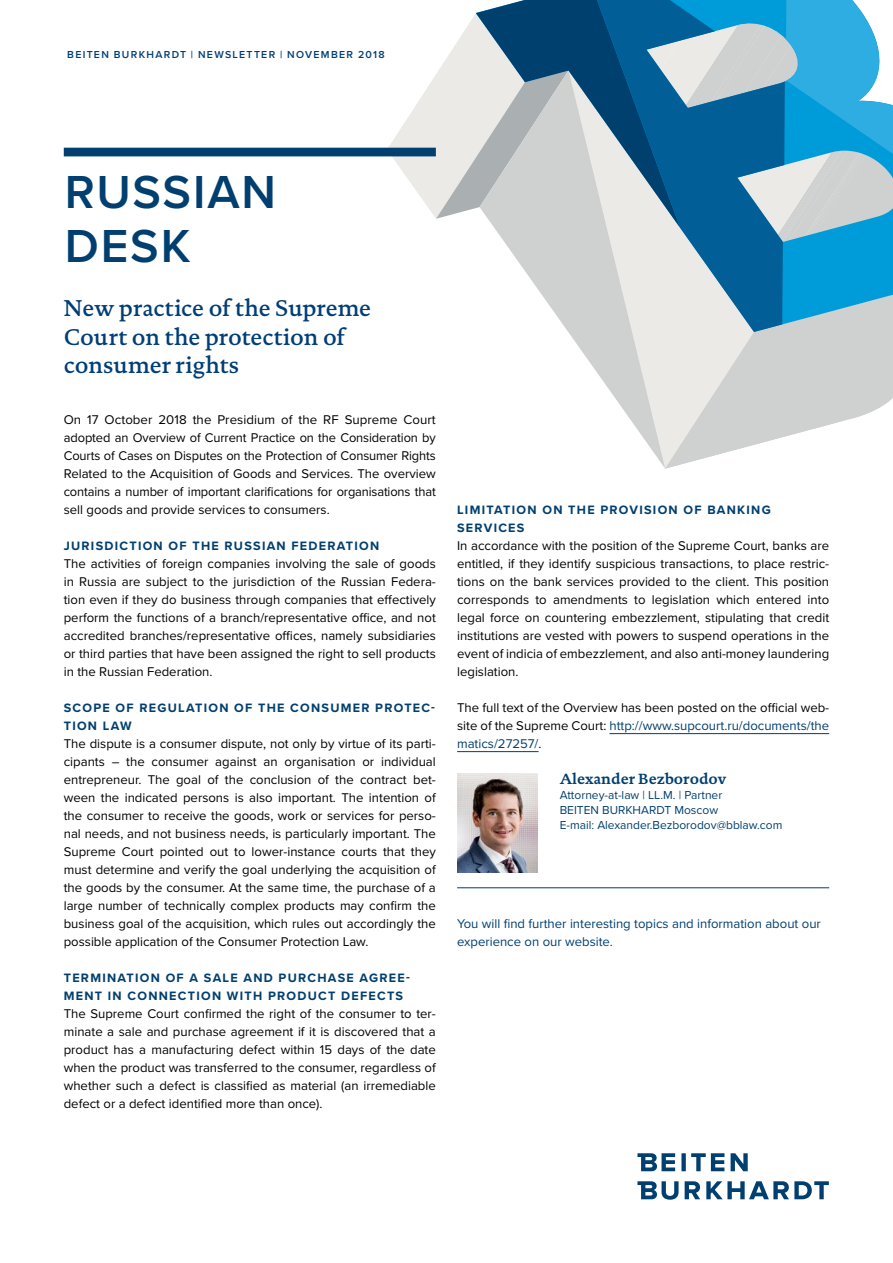
<style>
.page{position:relative;width:893px;height:1263px;background:#fff}
.page>*{position:absolute;margin:0;border:0;box-sizing:border-box;transform-origin:0 0}
.t1{font:600 48px/54px "Proxima Nova";letter-spacing:.04em;color:#003f6f}
.t2{font:500 23.25px/28.5px "DTL Documenta TOT";color:#003e77}
.t3{font:700 15px "DTL Documenta TOT";color:#003f6f}
.t4{font:13.2px/18px "Proxima Nova";color:#000;text-align:justify}
.t5{font:13.2px/18px "Proxima Nova";color:#003f6f}
.t6{font:700 12.6px/18px "Proxima Nova";letter-spacing:.1em;color:#003f6f}
.t7{font:12px/15px "Proxima Nova";color:#003f6f}
.t8{font:600 10.5px "Proxima Nova";letter-spacing:.125em;color:#003e77}
.s1{color:#003f6f}
</style>
<div class="page">
<svg style="left:387px;top:0;width:506px;height:469px"></svg>
<svg style="left:476px;top:0;width:115px;height:228px;background:#95a8b5"></svg>
<svg style="left:591px;top:0;width:194px;height:332px;background:#6598b6"></svg>
<svg style="left:637px;top:1153px;width:111px;height:18px"></svg>
<svg style="left:637px;top:1181px;width:192px;height:19px"></svg>
<div style="left:64px;top:148px;width:372px;height:8px;background:#003f6f"></div>
<hr style="left:609px;top:733px;width:220px;height:1px;background:#003f6f">
<hr style="left:457px;top:751px;width:81px;height:1px;background:#003f6f">
<img style="left:457px;top:773px;width:81px;height:99px">
<hr style="left:457px;top:887px;width:372px;height:1px;background:#003f6f">
<p class="t8" style="left:67px;top:47px;width:319px">BEITEN BURKHARDT | NEWSLETTER | NOVEMBER 2018</p>
<h1 class="t1" style="left:65px;top:163px;width:213px">RUSSIAN<br>DESK</h1>
<h2 class="t2" style="left:64px;top:294px;width:309px">New practice of the Supreme<br>Court on the protection of consumer rights</h2>
<p class="t4" style="left:64px;top:410px;width:374px">On 17 October 2018 the Presidium of the RF Supreme Court adopted an Overview of Current Practice on the Consideration by Courts of Cases on Disputes on the Protection of Consumer Rights Related to the Acquisition of Goods and Services. The overview contains a number of important clarifications for organisations that sell goods and provide services to consumers.</p>
<p class="t6" style="left:64px;top:536px;width:317px">JURISDICTION OF THE RUSSIAN FEDERATION</p>
<p class="t4" style="left:64px;top:554px;width:374px">The activities of foreign companies involving the sale of goods in Russia are subject to the jurisdiction of the Russian Federa&shy;tion even if they do business through companies that effectively perform the functions of a branch/representative office, and not accredited branches/representative offices, namely subsidiaries or third parties that have been assigned the right to sell products in the Russian Federation.</p>
<p class="t6" style="left:64px;top:698px;width:373px">SCOPE OF REGULATION OF THE CONSUMER PROTEC-<br>TION LAW</p>
<p class="t4" style="left:64px;top:734px;width:374px">The dispute is a consumer dispute, not only by virtue of its parti&shy;cipants – the consumer against an organisation or individual entrepreneur. The goal of the conclusion of the contract bet&shy;ween the indicated persons is also important. The intention of the consumer to receive the goods, work or services for perso&shy;nal needs, and not business needs, is particularly important. The Supreme Court pointed out to lower-instance courts that they must determine and verify the goal underlying the acquisition of the goods by the consumer. At the same time, the purchase of a large number of technically complex products may confirm the business goal of the acquisition, which rules out accordingly the possible application of the Consumer Protection Law.</p>
<p class="t6" style="left:64px;top:968px;width:347px">TERMINATION OF A SALE AND PURCHASE AGREE-<br>MENT IN CONNECTION WITH PRODUCT DEFECTS</p>
<p class="t4" style="left:64px;top:1004px;width:374px">The Supreme Court confirmed the right of the consumer to ter&shy;minate a sale and purchase agreement if it is discovered that a product has a manufacturing defect within 15 days of the date when the product was transferred to the consumer, regardless of whether such a defect is classified as material (an irremediable defect or a defect identified more than once).</p>
<p class="t6" style="left:457px;top:500px;width:315px">LIMITATION ON THE PROVISION OF BANKING<br>SERVICES</p>
<p class="t4" style="left:457px;top:536px;width:374px">In accordance with the position of the Supreme Court, banks are entitled, if they identify suspicious transactions, to place restric&shy;tions on the bank services provided to the client. This position corresponds to amendments to legislation which entered into legal force on countering embezzlement, stipulating that credit institutions are vested with powers to suspend operations in the event of indicia of embezzlement, and also anti-money laundering legislation.</p>
<p class="t4" style="left:457px;top:698px;width:374px">The full text of the Overview has been posted on the official web&shy;site of the Supreme Court: <span class="s1">http://www.supcourt.ru/documents/the matics/27257/</span>.</p>
<p class="t3" style="left:560px;top:769px;width:168px">Alexander Bezborodov</p>
<p class="t7" style="left:560px;top:787px;width:224px">Attorney-at-law | LL.M. | Partner<br>BEITEN BURKHARDT Moscow<br>E-mail: Alexander.Bezborodov@bblaw.com</p>
<p class="t5" style="left:457px;top:914px;width:365px">You will find further interesting topics and information about our experience on our website.</p>
</div>
